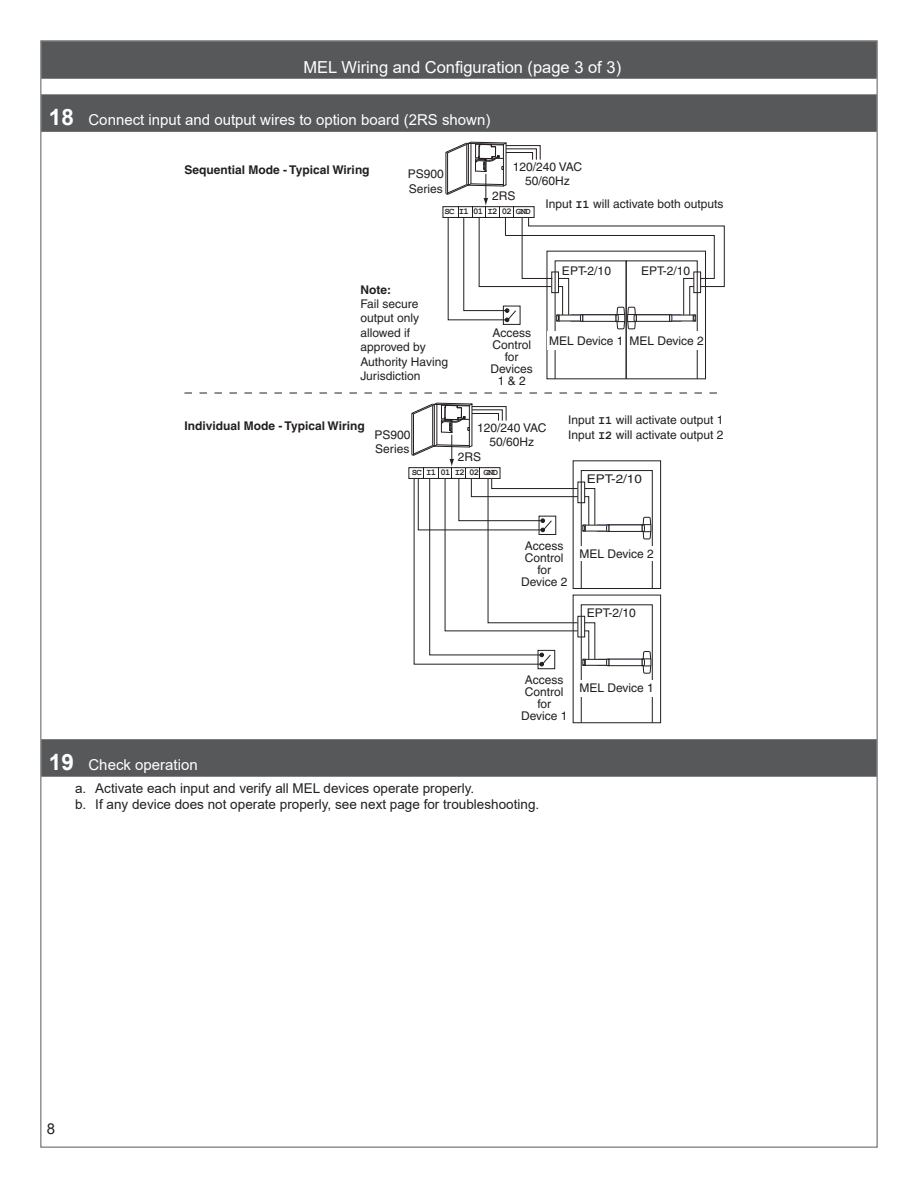
<style>
.page{position:relative;width:918px;height:1188px;background:#fff}
.page>*{position:absolute;margin:0;border:0;box-sizing:border-box;transform-origin:0 0}
.Section_Title{font:16.5px "Arial";color:#fff}
.t1{font:15px "Arial";color:#fff}
.t2{font:15px "Arial";color:#231f20}
.t3{font:13.5px "Arial";color:#231f20}
.t4{font:12px/14.4px "Helvetica";color:#231f20;text-align:center}
.t5{font:700 12px "Helvetica";color:#231f20}
.t6{font:12px "Helvetica";color:#231f20;scale:1.12 1}
.t7{font:700 9px "Courier New";letter-spacing:-.07em;color:#231f20}
.s1{font-weight:700;font-size:22.5px}
.s2{font-family:"Courier New";font-weight:700}
.s3{font-weight:700}
</style>
<div class="page">
<div style="left:41px;top:41px;width:836px;height:38px;background:#57585a"></div>
<div style="left:41px;top:94px;width:836px;height:38px;background:#57585a"></div>
<div style="left:41px;top:739px;width:836px;height:38px;background:#57585a"></div>
<div style="left:573px;top:595px;width:88px;height:128px;border:1px solid #231f20"></div>
<div style="left:443px;top:206px;width:91px;height:12px;border:1px solid #231f20"></div>
<svg style="left:445px;top:142px;width:280px;height:187px"></svg>
<svg style="left:184px;top:337px;width:533px;height:337px"></svg>
<div style="left:578px;top:546px;width:78px;height:15px;background:#fff"></div>
<div style="left:547px;top:332px;width:77px;height:18px;background:#fff"></div>
<div style="left:629px;top:332px;width:75px;height:18px;background:#fff"></div>
<p class="Section_Title" style="left:304px;top:56px;width:319px">MEL Wiring and Configuration (page 3 of 3)</p>
<p class="t1" style="left:49px;top:110px;width:443px"><span class="s1">18</span> Connect input and output wires to option board (2RS shown)</p>
<p class="t5" style="left:184px;top:162px;width:187px">Sequential Mode - Typical Wiring</p>
<p class="t4" style="left:513px;top:159px;width:71px">120/240 VAC<br>50/60Hz</p>
<p class="t4" style="left:408px;top:167px;width:38px;text-align:left">PS900<br>Series</p>
<p class="t4" style="left:492px;top:188px;width:25px">2RS</p>
<p class="t4" style="left:545px;top:196px;width:180px">Input <span class="s2">I1</span> will activate both outputs</p>
<p class="t7" style="left:444px;top:206px;width:88px">SC I1 01 I2 02 GND</p>
<p class="t4" style="left:562px;top:263px;width:51px">EPT-2/10</p>
<p class="t4" style="left:641px;top:263px;width:51px">EPT-2/10</p>
<p class="t4" style="left:360px;top:282px;width:89px;text-align:left"><span class="s3">Note:<br></span>Fail secure output only allowed if approved by<br>Authority Having<br>Jurisdiction</p>
<p class="t4" style="left:491px;top:327px;width:44px;line-height:12px">Access<br>Control for<br>Devices<br>1 &amp; 2</p>
<p class="t4" style="left:549px;top:333px;width:76px">MEL Device 1</p>
<p class="t4" style="left:630px;top:333px;width:76px">MEL Device 2</p>
<p class="t5" style="left:184px;top:418px;width:182px">Individual Mode - Typical Wiring</p>
<p class="t4" style="left:374px;top:427px;width:38px;text-align:left">PS900<br>Series</p>
<p class="t4" style="left:477px;top:420px;width:71px">120/240 VAC<br>50/60Hz</p>
<p class="t4" style="left:458px;top:449px;width:25px">2RS</p>
<p class="t4" style="left:568px;top:413px;width:157px;text-align:left">Input <span class="s2">I1</span> will activate output 1<br>Input <span class="s2">I2</span> will activate output 2</p>
<p class="t7" style="left:412px;top:467px;width:88px">SC I1 01 I2 02 GND</p>
<p class="t6" style="left:587px;top:472px;width:51px">EPT-2/10</p>
<p class="t4" style="left:521px;top:539px;width:48px;line-height:12px">Access<br>Control for<br>Device 2</p>
<p class="t4" style="left:579px;top:547px;width:76px">MEL Device 2</p>
<p class="t4" style="left:587px;top:606px;width:51px">EPT-2/10</p>
<p class="t4" style="left:521px;top:674px;width:48px;line-height:12px">Access<br>Control for<br>Device 1</p>
<p class="t1" style="left:49px;top:754px;width:150px"><span class="s1">19</span> Check operation</p>
<p class="t3" style="left:75px;top:779px;width:401px">a. Activate each input and verify all MEL devices operate properly.</p>
<p class="t3" style="left:75px;top:795px;width:466px">b. If any device does not operate properly, see next page for troubleshooting.</p>
<p class="t4" style="left:579px;top:681px;width:76px">MEL Device 1</p>
<p class="t2" style="left:47px;top:1119px;width:10px">8</p>
</div>
